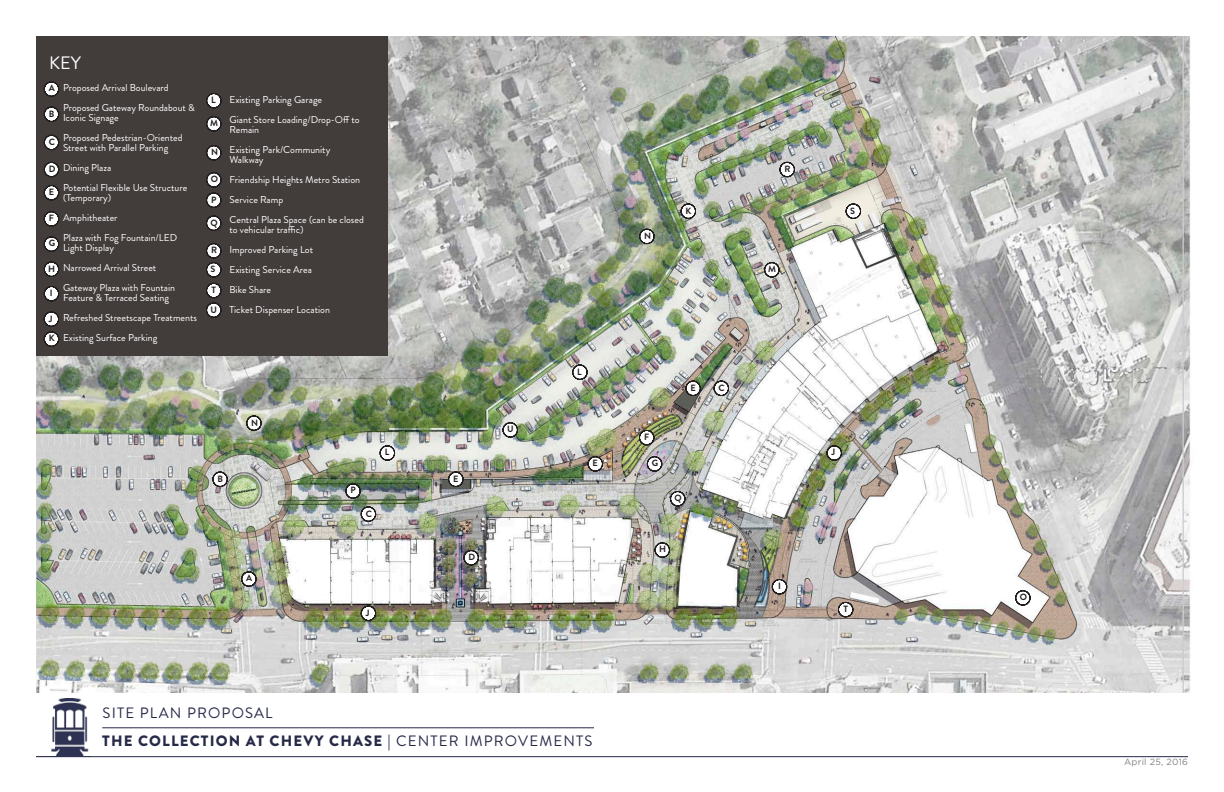
<style>
.page{position:relative;width:1224px;height:792px;background:#fff}
.page>*{position:absolute;margin:0;border:0;box-sizing:border-box;transform-origin:0 0}
.t1{font:18px "Brandon Grotesque";color:#fff}
.t2{font:900 15px "Brandon Grotesque";letter-spacing:.075em;color:#262a48}
.t3{font:15px "Brandon Grotesque";letter-spacing:.075em;color:#262a48}
.t4{font:10px/10px "Brandon Grotesque";color:#fff}
.t5{font:700 9.1px "Brandon Grotesque";color:#231f20}
.t6{font:9px "Gotham";letter-spacing:.025em;color:#808285}
.s1{font-weight:400}
</style>
<div class="page">
<hr style="left:36px;top:756px;width:1152px;height:1px;background:#262a48">
<img style="left:36px;top:699px;width:55px;height:58px">
<hr style="left:102px;top:727px;width:492px;height:1px;background:#262a48">
<img style="left:36px;top:36px;width:1155px;height:657px">
<div style="left:36px;top:36px;width:351px;height:320px;background:#423c3b"></div>
<svg style="left:43px;top:81px;width:17px;height:16px"></svg>
<svg style="left:43px;top:106px;width:17px;height:16px"></svg>
<svg style="left:43px;top:134px;width:17px;height:17px"></svg>
<svg style="left:43px;top:161px;width:17px;height:17px"></svg>
<svg style="left:43px;top:185px;width:17px;height:16px"></svg>
<svg style="left:43px;top:211px;width:17px;height:16px"></svg>
<svg style="left:43px;top:236px;width:17px;height:16px"></svg>
<svg style="left:43px;top:261px;width:17px;height:16px"></svg>
<svg style="left:43px;top:286px;width:17px;height:16px"></svg>
<svg style="left:43px;top:311px;width:17px;height:36px"></svg>
<svg style="left:206px;top:93px;width:16px;height:16px"></svg>
<svg style="left:206px;top:116px;width:16px;height:16px"></svg>
<svg style="left:206px;top:145px;width:16px;height:16px"></svg>
<svg style="left:206px;top:172px;width:16px;height:36px"></svg>
<svg style="left:206px;top:215px;width:16px;height:16px"></svg>
<svg style="left:206px;top:243px;width:16px;height:75px"></svg>
<svg style="left:246px;top:415px;width:16px;height:16px"></svg>
<svg style="left:212px;top:471px;width:16px;height:16px"></svg>
<svg style="left:241px;top:571px;width:16px;height:16px"></svg>
<svg style="left:360px;top:605px;width:17px;height:17px"></svg>
<svg style="left:463px;top:550px;width:16px;height:16px"></svg>
<svg style="left:448px;top:471px;width:16px;height:16px"></svg>
<svg style="left:587px;top:456px;width:16px;height:16px"></svg>
<svg style="left:685px;top:380px;width:16px;height:16px"></svg>
<svg style="left:639px;top:429px;width:16px;height:17px"></svg>
<svg style="left:646px;top:456px;width:17px;height:16px"></svg>
<svg style="left:670px;top:491px;width:16px;height:16px"></svg>
<svg style="left:654px;top:542px;width:16px;height:16px"></svg>
<svg style="left:345px;top:483px;width:16px;height:16px"></svg>
<svg style="left:360px;top:506px;width:17px;height:16px"></svg>
<svg style="left:379px;top:445px;width:17px;height:16px"></svg>
<svg style="left:502px;top:422px;width:16px;height:16px"></svg>
<svg style="left:572px;top:364px;width:16px;height:16px"></svg>
<svg style="left:713px;top:380px;width:16px;height:16px"></svg>
<svg style="left:826px;top:445px;width:16px;height:16px"></svg>
<svg style="left:771px;top:579px;width:17px;height:16px"></svg>
<svg style="left:837px;top:601px;width:17px;height:17px"></svg>
<svg style="left:1015px;top:590px;width:16px;height:16px"></svg>
<svg style="left:764px;top:262px;width:16px;height:16px"></svg>
<svg style="left:639px;top:228px;width:16px;height:17px"></svg>
<svg style="left:779px;top:161px;width:16px;height:17px"></svg>
<svg style="left:845px;top:203px;width:17px;height:16px"></svg>
<svg style="left:680px;top:203px;width:17px;height:16px"></svg>
<p class="t1" style="left:49px;top:50px;width:33px">KEY</p>
<p class="t4" style="left:63px;top:83px;width:107px">Proposed Arrival Boulevard</p>
<p class="t4" style="left:63px;top:103px;width:133px">Proposed Gateway Roundabout &amp;<br>Iconic Signage</p>
<p class="t4" style="left:63px;top:133px;width:121px">Proposed Pedestrian-Oriented<br>Street with Parallel Parking</p>
<p class="t4" style="left:63px;top:163px;width:50px">Dining Plaza</p>
<p class="t4" style="left:63px;top:183px;width:126px">Potential Flexible Use Structure (Temporary)</p>
<p class="t4" style="left:63px;top:213px;width:56px">Amphitheater</p>
<p class="t4" style="left:63px;top:233px;width:116px">Plaza with Fog Fountain/LED<br>Light Display</p>
<p class="t4" style="left:63px;top:263px;width:95px">Narrowed Arrival Street</p>
<p class="t4" style="left:63px;top:283px;width:114px">Gateway Plaza with Fountain<br>Feature &amp; Terraced Seating</p>
<p class="t4" style="left:63px;top:313px;width:136px">Refreshed Streetscape Treatments</p>
<p class="t4" style="left:63px;top:333px;width:96px">Existing Surface Parking</p>
<p class="t5" style="left:49px;top:82px;width:8px">A</p>
<p class="t5" style="left:49px;top:107px;width:7px">B</p>
<p class="t5" style="left:49px;top:135px;width:8px">C</p>
<p class="t5" style="left:49px;top:162px;width:8px">D</p>
<p class="t5" style="left:49px;top:186px;width:7px">E</p>
<p class="t5" style="left:49px;top:212px;width:7px">F</p>
<p class="t5" style="left:49px;top:237px;width:8px">G</p>
<p class="t5" style="left:48px;top:262px;width:8px">H</p>
<p class="t5" style="left:50px;top:287px;width:4px">I</p>
<p class="t5" style="left:49px;top:312px;width:5px">J</p>
<p class="t5" style="left:49px;top:332px;width:7px">K</p>
<p class="t5" style="left:211px;top:94px;width:6px">L</p>
<p class="t5" style="left:210px;top:117px;width:9px">M</p>
<p class="t5" style="left:211px;top:146px;width:9px">N</p>
<p class="t5" style="left:211px;top:173px;width:9px">O</p>
<p class="t5" style="left:211px;top:193px;width:7px">P</p>
<p class="t5" style="left:211px;top:216px;width:9px">Q</p>
<p class="t5" style="left:211px;top:244px;width:8px">R</p>
<p class="t5" style="left:211px;top:263px;width:6px">S</p>
<p class="t5" style="left:212px;top:283px;width:6px">T</p>
<p class="t5" style="left:211px;top:303px;width:8px">U</p>
<p class="t4" style="left:230px;top:95px;width:94px">Existing Parking Garage</p>
<p class="t4" style="left:230px;top:115px;width:132px">Giant Store Loading/Drop-Off to<br>Remain</p>
<p class="t4" style="left:230px;top:145px;width:102px">Existing Park/Community<br>Walkway</p>
<p class="t4" style="left:230px;top:175px;width:132px">Friendship Heights Metro Station</p>
<p class="t4" style="left:230px;top:195px;width:55px">Service Ramp</p>
<p class="t4" style="left:230px;top:215px;width:136px">Central Plaza Space (can be closed to vehicular traffic)</p>
<p class="t4" style="left:230px;top:245px;width:85px">Improved Parking Lot</p>
<p class="t4" style="left:230px;top:265px;width:84px">Existing Service Area</p>
<p class="t4" style="left:230px;top:285px;width:43px">Bike Share</p>
<p class="t4" style="left:230px;top:305px;width:102px">Ticket Dispenser Location</p>
<p class="t5" style="left:217px;top:472px;width:7px">B</p>
<p class="t5" style="left:251px;top:416px;width:9px">N</p>
<p class="t5" style="left:246px;top:572px;width:8px">A</p>
<p class="t5" style="left:350px;top:484px;width:7px">P</p>
<p class="t5" style="left:366px;top:507px;width:8px">C</p>
<p class="t5" style="left:385px;top:446px;width:6px">L</p>
<p class="t5" style="left:366px;top:606px;width:5px">J</p>
<p class="t3" style="left:103px;top:703px;width:172px">SITE PLAN PROPOSAL</p>
<p class="t5" style="left:453px;top:472px;width:7px">E</p>
<p class="t5" style="left:469px;top:551px;width:8px">D</p>
<p class="t5" style="left:507px;top:423px;width:8px">U</p>
<p class="t5" style="left:577px;top:365px;width:6px">L</p>
<p class="t5" style="left:593px;top:457px;width:7px">E</p>
<h2 class="t2" style="left:102px;top:731px;width:492px">THE COLLECTION AT CHEVY CHASE | <span class="s1">CENTER IMPROVEMENTS</span></h2>
<p class="t5" style="left:644px;top:229px;width:9px">N</p>
<p class="t5" style="left:785px;top:162px;width:8px">R</p>
<p class="t5" style="left:686px;top:204px;width:7px">K</p>
<p class="t5" style="left:850px;top:204px;width:6px">S</p>
<p class="t5" style="left:768px;top:263px;width:9px">M</p>
<p class="t5" style="left:690px;top:381px;width:7px">E</p>
<p class="t5" style="left:644px;top:431px;width:7px">F</p>
<p class="t5" style="left:652px;top:457px;width:8px">G</p>
<p class="t5" style="left:675px;top:492px;width:9px">Q</p>
<p class="t5" style="left:659px;top:543px;width:8px">H</p>
<p class="t5" style="left:719px;top:381px;width:8px">C</p>
<p class="t5" style="left:778px;top:580px;width:4px">I</p>
<p class="t5" style="left:832px;top:446px;width:5px">J</p>
<p class="t5" style="left:844px;top:603px;width:6px">T</p>
<p class="t5" style="left:1020px;top:591px;width:9px">O</p>
<p class="t6" style="left:1124px;top:756px;width:65px">April 25, 2016</p>
</div>
